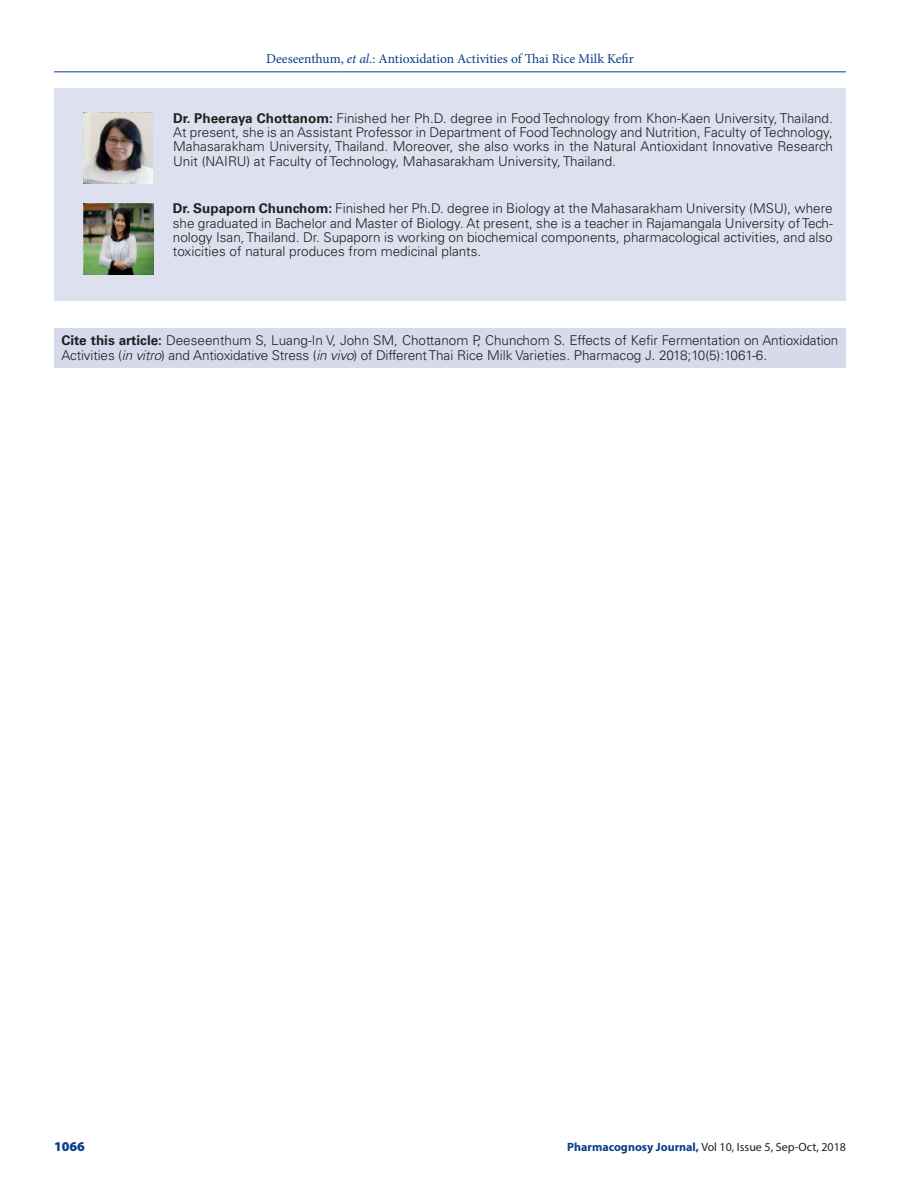
<style>
.page{position:relative;width:918px;height:1188px;background:#fff}
.page>*{position:absolute;margin:0;border:0;box-sizing:border-box;transform-origin:0 0}
.ABS_AU_TX{font:300 13.5px/14.2px "Univers LT Std";color:#231f20;text-align:justify}
.ABS_TXT{font:300 13.5px/14.2px "Univers LT Std";letter-spacing:-.01em;color:#231f20}
.t1{font:13.5px "Minion Pro";color:#083e89}
.t2{font:900 13.5px "Myriad Pro";color:#083e89}
.t3{font:12px "Myriad Pro";color:#231f20}
.s1{font-style:italic}
.s2{font-weight:700}
.s3{font-weight:700;color:#083e89}
</style>
<div class="page">
<hr style="left:54px;top:72px;width:792px;height:1px;background:#083e89">
<div style="left:54px;top:88px;width:792px;height:213px;background:#dde0ee"></div>
<img style="left:83px;top:113px;width:70px;height:71px">
<img style="left:84px;top:204px;width:70px;height:71px">
<div style="left:54px;top:328px;width:792px;height:39px;background:#d6daeb"></div>
<p class="t1" style="left:266px;top:50px;width:369px">Deeseenthum, <span class="s1">et al</span>.: Antioxidation Activities of Thai Rice Milk Kefir</p>
<p class="ABS_AU_TX" style="left:173px;top:111px;width:661px"><span class="s2">Dr. Pheeraya Chottanom:</span> Finished her Ph.D. degree in Food Technology from Khon-Kaen University, Thailand.<br>At present, she is an Assistant Professor in Department of Food Technology and Nutrition, Faculty of Technology, Mahasarakham University, Thailand. Moreover, she also works in the Natural Antioxidant Innovative Research Unit (NAIRU) at Faculty of Technology, Mahasarakham University, Thailand.</p>
<p class="ABS_AU_TX" style="left:173px;top:202px;width:661px"><span class="s2">Dr. Supaporn Chunchom:</span> Finished her Ph.D. degree in Biology at the Mahasarakham University (MSU), where she graduated in Bachelor and Master of Biology. At present, she is a teacher in Rajamangala University of Tech&shy;nology Isan, Thailand. Dr. Supaporn is working on biochemical components, pharmacological activities, and also toxicities of natural produces from medicinal plants.</p>
<p class="ABS_TXT" style="left:62px;top:334px;width:778px"><span class="s2">Cite this article:</span> Deeseenthum S, Luang-In V, John SM, Chottanom P, Chunchom S. Effects of Kefir Fermentation on Antioxidation<br>Activities (<span class="s1">in vitro</span>) and Antioxidative Stress (<span class="s1">in vivo</span>) of Different Thai Rice Milk Varieties. Pharmacog J. 2018;10(5):1061-6.</p>
<p class="t2" style="left:54px;top:1137px;width:32px">1066</p>
<p class="t3" style="left:567px;top:1139px;width:280px"><span class="s3">Pharmacognosy Journal,</span> Vol 10, Issue 5, Sep-Oct, 2018</p>
</div>
